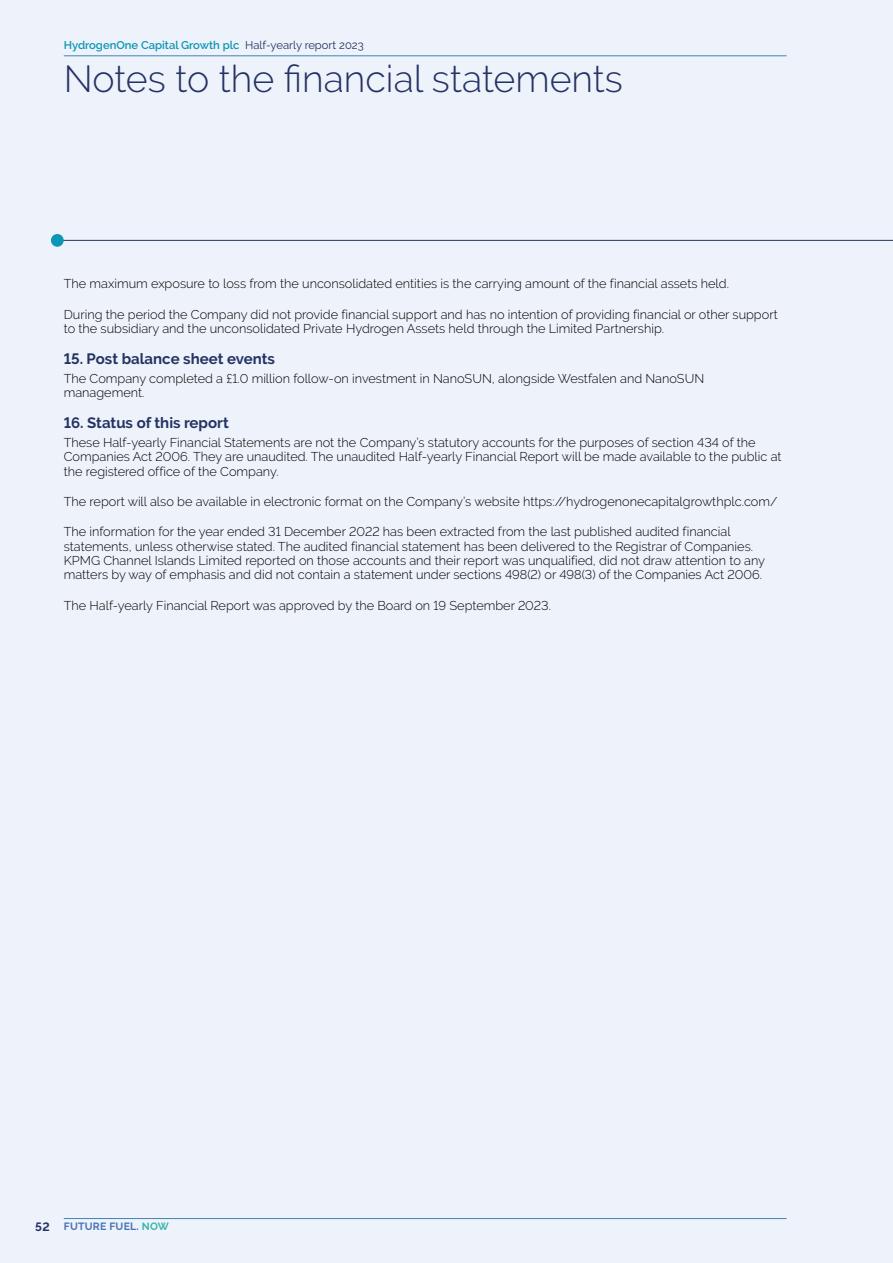
<style>
.page{position:relative;width:893px;height:1263px;background:#eef2fa}
.page>*{position:absolute;margin:0;border:0;box-sizing:border-box;transform-origin:0 0}
.t1{font:300 37.5px "Raleway";color:#233363}
.t2{font:700 15px "Raleway";color:#233363}
.t3{font:300 12.75px/14.2px "Raleway";color:#000}
.t4{font:600 11.25px "Raleway";color:#0b96b5}
.t5{font:700 10.5px "Raleway";letter-spacing:.02em;color:#4a72b8}
.s1{font-weight:400;color:#233363}
.s2{font-size:12px;color:#233363}
.s3{color:#37b7af}
</style>
<div class="page">
<hr style="left:64px;top:56px;width:723px;height:1px;background:#4186b2">
<hr style="left:64px;top:1218px;width:723px;height:1px;background:#4186b2">
<hr style="left:60px;top:240px;width:833px;height:1px;background:#233363">
<div style="left:51px;top:234px;width:13px;height:13px;background:#0b96b5;border-radius:50%"></div>
<p class="t4" style="left:64px;top:38px;width:302px">HydrogenOne Capital Growth plc <span class="s1">Half-yearly report 2023</span></p>
<h1 class="t1" style="left:64px;top:56px;width:561px">Notes to the financial statements</h1>
<p class="t3" style="left:64px;top:277px;width:667px">The maximum exposure to loss from the unconsolidated entities is the carrying amount of the financial assets held.</p>
<p class="t3" style="left:64px;top:307px;width:715px">During the period the Company did not provide financial support and has no intention of providing financial or other support to the subsidiary and the unconsolidated Private Hydrogen Assets held through the Limited Partnership.</p>
<p class="t2" style="left:64px;top:350px;width:213px">15. Post balance sheet events</p>
<p class="t3" style="left:64px;top:371px;width:642px">The Company completed a £1.0 million follow-on investment in NanoSUN, alongside Westfalen and NanoSUN management.</p>
<p class="t2" style="left:64px;top:414px;width:166px">16. Status of this report</p>
<p class="t3" style="left:64px;top:435px;width:719px">These Half-yearly Financial Statements are not the Company’s statutory accounts for the purposes of section 434 of the<br>Companies Act 2006. They are unaudited. The unaudited Half-yearly Financial Report will be made available to the public at the registered office of the Company.</p>
<p class="t3" style="left:64px;top:494px;width:715px">The report will also be available in electronic format on the Company’s website https://hydrogenonecapitalgrowthplc.com/</p>
<p class="t3" style="left:64px;top:525px;width:703px">The information for the year ended 31 December 2022 has been extracted from the last published audited financial statements, unless otherwise stated. The audited financial statement has been delivered to the Registrar of Companies.<br>KPMG Channel Islands Limited reported on those accounts and their report was unqualified, did not draw attention to any matters by way of emphasis and did not contain a statement under sections 498(2) or 498(3) of the Companies Act 2006.</p>
<p class="t3" style="left:64px;top:598px;width:489px">The Half-yearly Financial Report was approved by the Board on 19 September 2023.</p>
<p class="t5" style="left:35px;top:1220px;width:135px"><span class="s2">52</span> FUTURE FUEL. <span class="s3">NOW</span></p>
</div>
